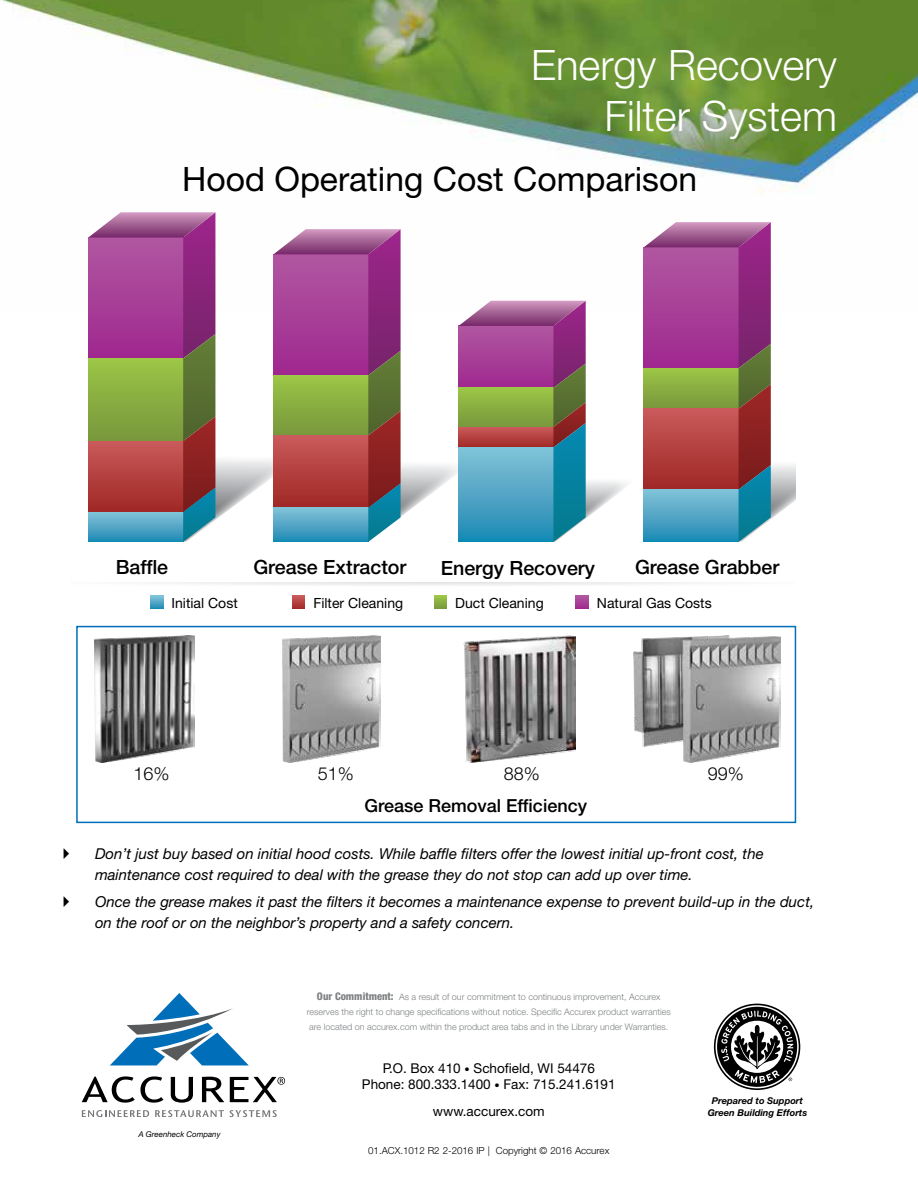
<style>
.page{position:relative;width:918px;height:1188px;background:#fff}
.page>*{position:absolute;margin:0;border:0;box-sizing:border-box;transform-origin:0 0}
.t1{font:300 42px/50.4px "Helvetica Neue LT Std";color:#fff;text-align:right}
.t2{font:33.6px "Helvetica Neue LT Std";color:#000}
.t3{font:500 19.65px "Helvetica Neue LT Std";color:#000}
.t4{font:500 18px "Helvetica Neue LT Std";color:#000}
.t5{font:300 18px "Helvetica Neue LT Std";color:#000}
.t6{font:italic 15px/21px "Helvetica Neue LT Std";color:#000}
.t7{font:13.95px "Helvetica Neue LT Std";color:#000}
.t8{font:13.5px/16.2px "Helvetica Neue LT Std";color:#000;text-align:center}
.t9{font:300 9.75px "Helvetica Neue LT Std";color:#000}
.t10{font:italic 700 9.3px/11.7px "Helvetica Neue LT Std";color:#000;text-align:center}
.t11{font:300 9px/15px "Helvetica Neue LT Std";color:#7e8083;text-align:center}
.t12{font:italic 7.95px "Helvetica Neue LT Std";color:#000}
.s1{font-weight:800;font-stretch:condensed;font-size:10.5px}
.s2{font-size:10.5px}
</style>
<div class="page">
<img style="left:0;top:0;width:918px;height:194px">
<svg style="left:714px;top:1004px;width:86px;height:86px"></svg>
<svg style="left:82px;top:1110px;width:67px;height:7px"></svg>
<svg style="left:155px;top:1110px;width:122px;height:7px"></svg>
<svg style="left:82px;top:1076px;width:82px;height:27px"></svg>
<svg style="left:171px;top:1077px;width:22px;height:26px"></svg>
<svg style="left:202px;top:1077px;width:22px;height:25px"></svg>
<svg style="left:110px;top:993px;width:139px;height:72px"></svg>
<svg style="left:230px;top:1077px;width:55px;height:25px"></svg>
<div style="left:76px;top:626px;width:720px;height:197px;border:2px solid #006eb9"></div>
<img style="left:634px;top:635px;width:146px;height:128px">
<img style="left:464px;top:635px;width:111px;height:128px">
<img style="left:283px;top:635px;width:98px;height:128px">
<img style="left:94px;top:635px;width:101px;height:128px">
<svg style="left:156px;top:582px;width:552px;height:3px"></svg>
<svg style="left:88px;top:212px;width:707px;height:330px"></svg>
<svg style="left:292px;top:596px;width:13px;height:13px"></svg>
<svg style="left:434px;top:596px;width:13px;height:13px"></svg>
<svg style="left:576px;top:596px;width:12px;height:13px"></svg>
<svg style="left:150px;top:596px;width:13px;height:13px"></svg>
<h1 class="t1" style="left:531px;top:39px;width:307px">Energy Recovery<br>Filter System</h1>
<h2 class="t2" style="left:182px;top:159px;width:516px">Hood Operating Cost Comparison</h2>
<h3 class="t3" style="left:116px;top:555px;width:54px">Baffle</h3>
<h3 class="t3" style="left:253px;top:555px;width:155px">Grease Extractor</h3>
<h3 class="t3" style="left:441px;top:556px;width:156px">Energy Recovery</h3>
<h3 class="t3" style="left:635px;top:555px;width:146px">Grease Grabber</h3>
<p class="t7" style="left:172px;top:595px;width:68px">Initial Cost</p>
<p class="t7" style="left:313px;top:595px;width:91px">Filter Cleaning</p>
<p class="t7" style="left:455px;top:595px;width:90px">Duct Cleaning</p>
<p class="t7" style="left:597px;top:595px;width:116px">Natural Gas Costs</p>
<p class="t5" style="left:133px;top:762px;width:38px">16%</p>
<p class="t5" style="left:318px;top:762px;width:38px">51%</p>
<p class="t5" style="left:504px;top:762px;width:38px">88%</p>
<p class="t5" style="left:708px;top:762px;width:38px">99%</p>
<p class="t4" style="left:365px;top:795px;width:224px">Grease Removal Efficiency</p>
<p class="t6" style="left:95px;top:843px;width:670px">Don’t just buy based on initial hood costs. While baffle filters offer the lowest initial up-front cost, the maintenance cost required to deal with the grease they do not stop can add up over time.</p>
<p class="t6" style="left:95px;top:890px;width:721px">Once the grease makes it past the filters it becomes a maintenance expense to prevent build-up in the duct, on the roof or on the neighbor’s property and a safety concern.</p>
<p class="t12" style="left:138px;top:1129px;width:84px">A Greenheck Company</p>
<p class="t11" style="left:307px;top:989px;width:366px"><span class="s1">Our Commitment:</span> As a result of our commitment to continuous improvement, Accurex reserves the right to change specifications without notice. Specific Accurex product warranties are located on accurex.com within the product area tabs and in the Library under Warranties.</p>
<p class="t8" style="left:362px;top:1060px;width:255px">P.O. Box 410 <span class="s2">•</span> Schofield, WI 54476<br>Phone: 800.333.1400 <span class="s2">•</span> Fax: 715.241.6191</p>
<p class="t8" style="left:433px;top:1103px;width:113px">www.accurex.com</p>
<p class="t10" style="left:708px;top:1095px;width:101px">Prepared to Support<br>Green Building Efforts</p>
<p class="t9" style="left:368px;top:1145px;width:243px">01.ACX.1012 R2 2-2016 IP | Copyright © 2016 Accurex</p>
</div>
